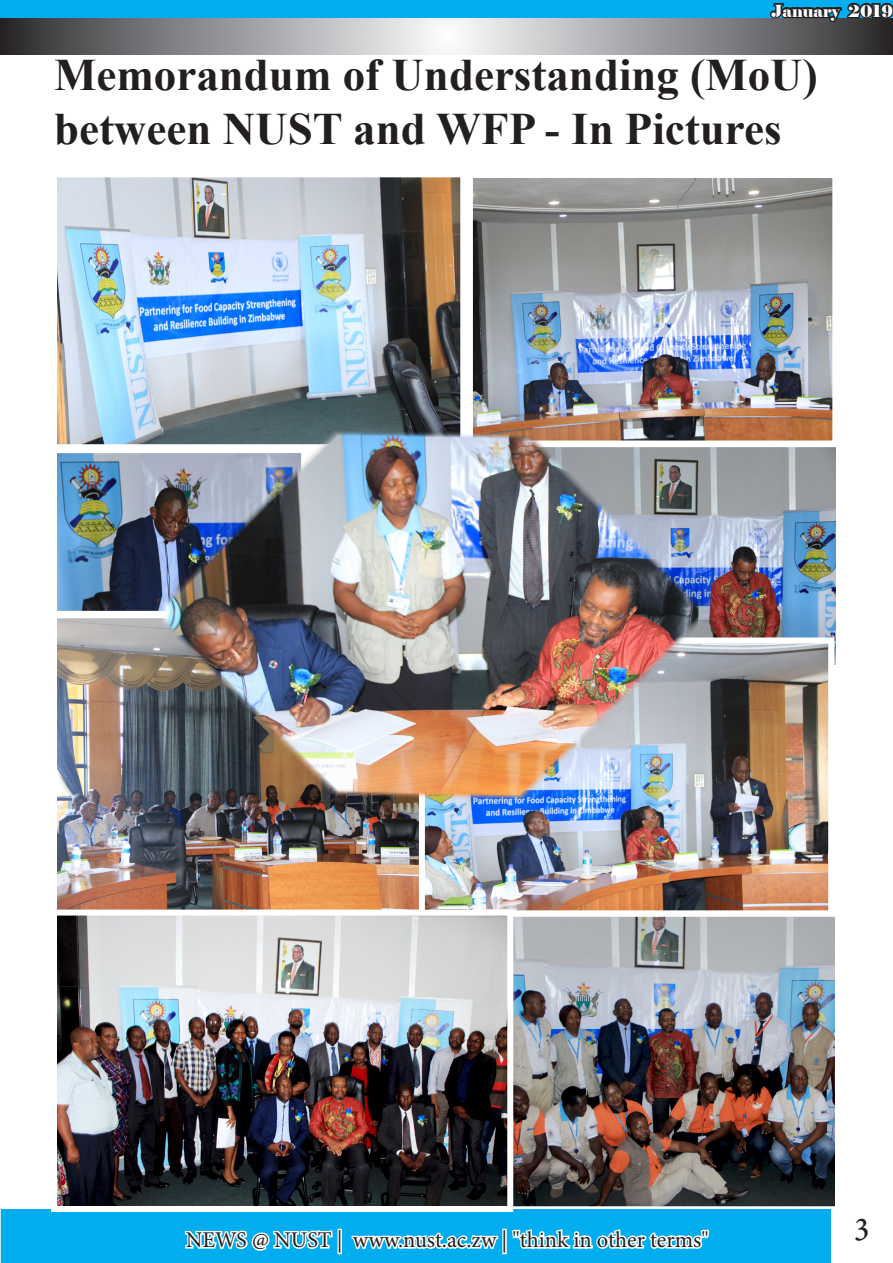
<style>
.page{position:relative;width:893px;height:1263px;background:#fff}
.page>*{position:absolute;margin:0;border:0;box-sizing:border-box;transform-origin:0 0}
.t1{font:700 45px/54px "Times New Roman";color:#231f20}
.t2{font:36px "Minion Pro";color:#231f20}
.t3{font:22.5px "Minion Pro";color:#231f20}
.t4{font:16.5px "Elephant";color:#fff}
</style>
<div class="page">
<img style="left:513px;top:918px;width:321px;height:287px">
<div style="left:475px;top:911px;width:366px;height:301px;border:6px solid #fff"></div>
<img style="left:58px;top:619px;width:361px;height:290px">
<img style="left:58px;top:454px;width:102px;height:156px">
<div style="left:51px;top:447px;width:256px;height:170px;border:6px solid #fff"></div>
<img style="left:712px;top:447px;width:123px;height:217px">
<img style="left:426px;top:644px;width:401px;height:265px">
<div style="left:419px;top:637px;width:415px;height:279px;border:6px solid #fff"></div>
<div style="left:2px;top:1210px;width:891px;height:53px;background:#00aeef"></div>
<svg style="left:184px;top:1230px;width:149px;height:21px"></svg>
<div style="left:337px;top:1229px;width:5px;height:25px;border:3px solid #fff"></div>
<svg style="left:351px;top:1232px;width:148px;height:17px"></svg>
<div style="left:502px;top:1229px;width:5px;height:25px;border:3px solid #fff"></div>
<svg style="left:512px;top:1229px;width:198px;height:20px"></svg>
<svg style="left:1px;top:19px;width:892px;height:35px;background:#969799"></svg>
<svg style="left:0;top:0;width:4px;height:21px"></svg>
<div style="left:0;top:1px;width:893px;height:17px;background:#00aeef"></div>
<svg style="left:767px;top:0;width:126px;height:27px"></svg>
<div style="left:831px;top:1209px;width:62px;height:53px;background:#fff"></div>
<img style="left:58px;top:178px;width:401px;height:265px">
<div style="left:51px;top:171px;width:415px;height:279px;border:6px solid #fff"></div>
<img style="left:474px;top:179px;width:357px;height:260px">
<div style="left:466px;top:171px;width:373px;height:276px;border:7px solid #fff"></div>
<img style="left:58px;top:916px;width:448px;height:289px">
<div style="left:51px;top:909px;width:462px;height:303px;border:6px solid #fff"></div>
<img style="left:160px;top:430px;width:552px;height:372px">
<p class="t4" style="left:772px;top:0;width:123px">January 2019</p>
<p class="t1" style="left:54px;top:47px;width:765px">Memorandum of Understanding (MoU) between NUST and WFP - In Pictures</p>
<p class="t3" style="left:186px;top:1225px;width:524px">NEWS @ NUST | www.nust.ac.zw | "think in other terms"</p>
<p class="t2" style="left:855px;top:1199px;width:16px">3</p>
</div>
